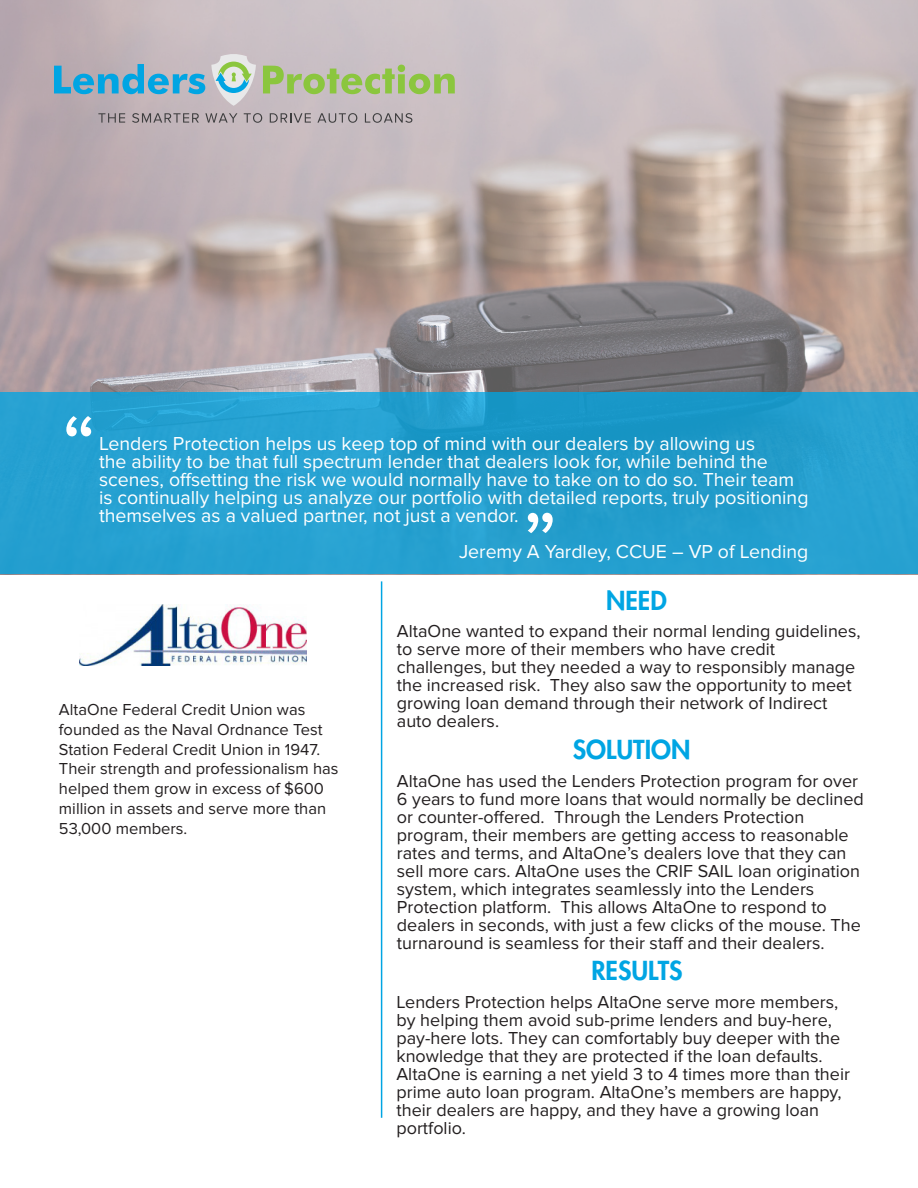
<style>
.page{position:relative;width:918px;height:1188px;background:#fff}
.page>*{position:absolute;margin:0;border:0;box-sizing:border-box;transform-origin:0 0}
.t1{font:90px "Proxima Nova";color:#fff}
.t2{font:800 25.5px "Futura Std";color:#00a5e3}
.t3{font:19.5px/18px "Proxima Nova";color:#fff}
.t4{font:18px/18px "Proxima Nova";color:#231f20}
.t5{font:16.5px/19.8px "Proxima Nova";color:#231f20}
</style>
<div class="page">
<img style="left:0;top:0;width:918px;height:392px">
<img style="left:80px;top:605px;width:227px;height:61px">
<hr style="left:381px;top:581px;width:1px;height:537px;background:#00a5e3">
<div style="left:0;top:392px;width:918px;height:182px;background:linear-gradient(to right,#26a1d2,#229dcc)"></div>
<svg style="left:263px;top:65px;width:192px;height:29px;background:#adc189"></svg>
<svg style="left:54px;top:64px;width:151px;height:30px;background:#6facc8"></svg>
<svg style="left:211px;top:54px;width:45px;height:52px;background:#becfc9"></svg>
<svg style="left:98px;top:113px;width:27px;height:10px"></svg>
<svg style="left:132px;top:113px;width:67px;height:10px"></svg>
<svg style="left:205px;top:113px;width:32px;height:10px"></svg>
<svg style="left:244px;top:113px;width:18px;height:10px"></svg>
<svg style="left:270px;top:113px;width:41px;height:10px"></svg>
<svg style="left:317px;top:113px;width:40px;height:10px"></svg>
<svg style="left:365px;top:113px;width:47px;height:10px"></svg>
<svg style="left:528px;top:513px;width:25px;height:20px"></svg>
<h1 class="t1" style="left:62px;top:395px;width:37px">“</h1>
<p class="t3" style="left:99px;top:435px;width:711px">Lenders Protection helps us keep top of mind with our dealers by allowing us<br>the ability to be that full spectrum lender that dealers look for, while behind the scenes, offsetting the risk we would normally have to take on to do so. Their team is continually helping us analyze our portfolio with detailed reports, truly positioning themselves as a valued partner, not just a vendor.</p>
<p class="t5" style="left:59px;top:700px;width:281px">AltaOne Federal Credit Union was founded as the Naval Ordnance Test Station Federal Credit Union in 1947.<br>Their strength and professionalism has helped them grow in excess of $600 million in assets and serve more than 53,000 members.</p>
<p class="t3" style="left:459px;top:543px;width:351px">Jeremy A Yardley, CCUE – VP of Lending</p>
<h2 class="t2" style="left:606px;top:584px;width:62px">NEED</h2>
<p class="t4" style="left:397px;top:622px;width:465px">AltaOne wanted to expand their normal lending guidelines, to serve more of their members who have credit challenges, but they needed a way to responsibly manage the increased risk. They also saw the opportunity to meet growing loan demand through their network of Indirect auto dealers.</p>
<h2 class="t2" style="left:573px;top:733px;width:119px">SOLUTION</h2>
<p class="t4" style="left:397px;top:772px;width:469px">AltaOne has used the Lenders Protection program for over 6 years to fund more loans that would normally be declined or counter-offered. Through the Lenders Protection program, their members are getting access to reasonable rates and terms, and AltaOne’s dealers love that they can sell more cars. AltaOne uses the CRIF SAIL loan origination system, which integrates seamlessly into the Lenders Protection platform. This allows AltaOne to respond to dealers in seconds, with just a few clicks of the mouse. The turnaround is seamless for their staff and their dealers.</p>
<h2 class="t2" style="left:591px;top:954px;width:93px">RESULTS</h2>
<p class="t4" style="left:396px;top:993px;width:455px">Lenders Protection helps AltaOne serve more members, by helping them avoid sub-prime lenders and buy-here, pay-here lots. They can comfortably buy deeper with the knowledge that they are protected if the loan defaults.<br>AltaOne is earning a net yield 3 to 4 times more than their prime auto loan program. AltaOne’s members are happy, their dealers are happy, and they have a growing loan portfolio.</p>
</div>
